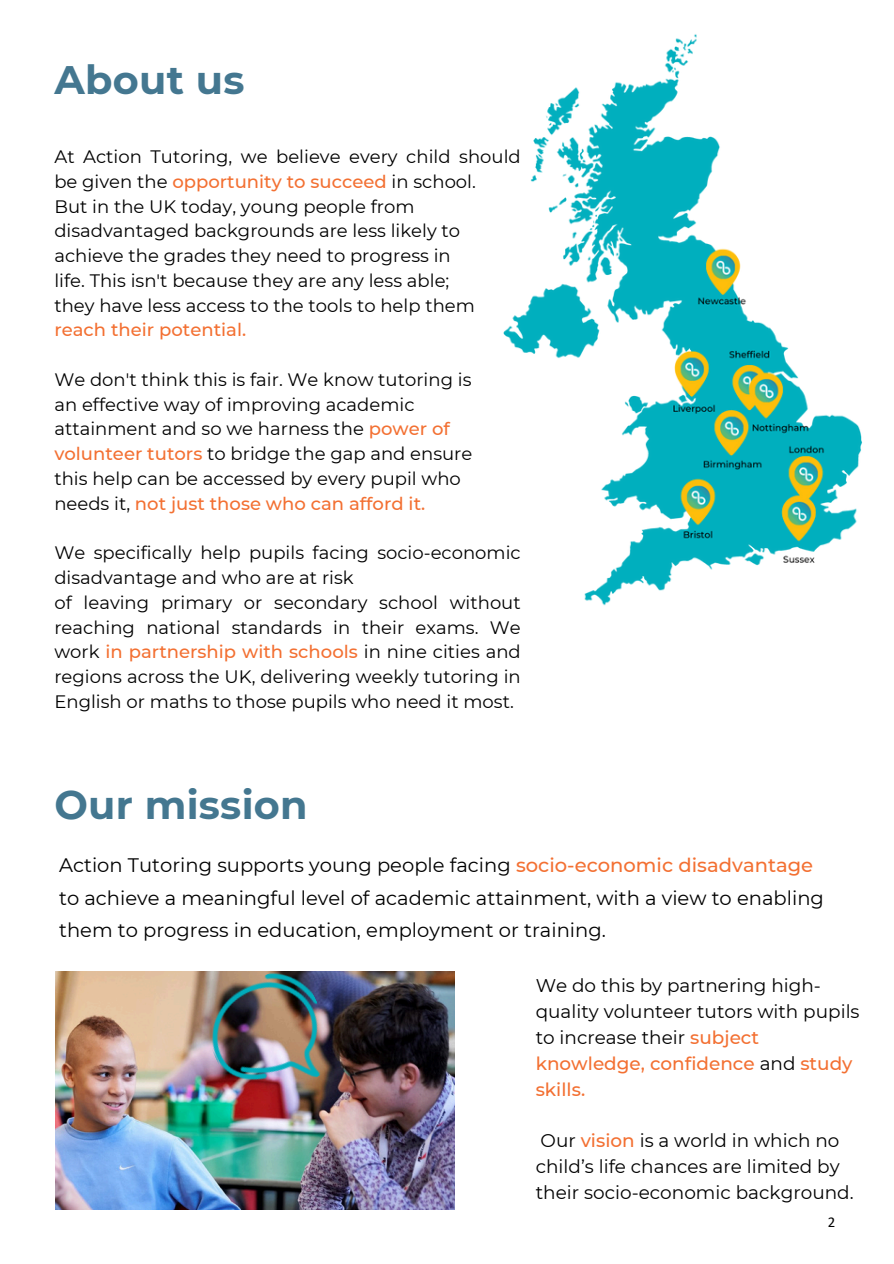
<style>
.page{position:relative;width:894px;height:1264px;background:#fff}
.page>*{position:absolute;margin:0;border:0;box-sizing:border-box;transform-origin:0 0}
.t1{font:700 39.75px "Montserrat";letter-spacing:.005em;color:#447790}
.t2{font:19.5px/32.7px "Montserrat";color:#000}
.t3{font:18.45px "Montserrat";color:#000}
.t4{font:500 18.45px "Montserrat";color:#f37032}
.t5{font:18px/24.8px "Montserrat";color:#000}
.t6{font:500 18px "Montserrat";color:#f37032}
.t7{font:15px "Calibri";color:#000}
.s1{font-weight:500;color:#f37032}
.s2{font-weight:400;color:#000}
</style>
<div class="page">
<img style="left:56px;top:971px;width:398px;height:238px">
<img style="left:192px;top:971px;width:153px;height:141px">
<img style="left:503px;top:34px;width:359px;height:572px">
<p class="t1" style="left:54px;top:56px;width:191px">About us</p>
<p class="t5" style="left:54px;top:144px;width:467px">At Action Tutoring, we believe every child should be given the <span class="s1">opportunity to succeed</span> in school.</p>
<p class="t5" style="left:54px;top:194px;width:361px">But in the UK today, young people from</p>
<p class="t5" style="left:54px;top:218px;width:407px">disadvantaged backgrounds are less likely to</p>
<p class="t5" style="left:54px;top:243px;width:398px">achieve the grades they need to progress in</p>
<p class="t5" style="left:54px;top:268px;width:396px">life. This isn't because they are any less able;</p>
<p class="t5" style="left:54px;top:293px;width:422px">they have less access to the tools to help them</p>
<p class="t6" style="left:54px;top:319px;width:193px">reach their potential.</p>
<p class="t5" style="left:54px;top:367px;width:418px">We don't think this is fair. We know tutoring is</p>
<p class="t5" style="left:54px;top:392px;width:361px">an effective way of improving academic</p>
<p class="t5" style="left:54px;top:416px;width:397px">attainment and so we harness the <span class="s1">power of</span></p>
<p class="t5" style="left:54px;top:441px;width:419px"><span class="s1">volunteer tutors</span> to bridge the gap and ensure</p>
<p class="t5" style="left:54px;top:466px;width:408px">this help can be accessed by every pupil who</p>
<p class="t6" style="left:54px;top:492px;width:372px"><span class="s2">needs it,</span> not just those who can afford it.</p>
<h1 class="t5" style="left:54px;top:540px;width:467px">We specifically help pupils facing socio-economic disadvantage and who are at risk</h1>
<p class="t5" style="left:54px;top:590px;width:467px;text-align:justify">of leaving primary or secondary school without reaching national standards in their exams. We work <span class="s1">in partnership with schools</span> in nine cities and regions across the UK, delivering weekly tutoring in English or maths to those pupils who need it most.</p>
<p class="t1" style="left:54px;top:780px;width:255px">Our mission</p>
<p class="t2" style="left:59px;top:848px;width:766px">Action Tutoring supports young people facing <span class="s1">socio-economic disadvantage </span>to achieve a meaningful level of academic attainment, with a view to enabling them to progress in education, employment or training.</p>
<p class="t3" style="left:535px;top:974px;width:286px">We do this by partnering high-</p>
<p class="t3" style="left:535px;top:1000px;width:325px">quality volunteer tutors with pupils</p>
<p class="t3" style="left:535px;top:1026px;width:225px">to increase their <span class="s1">subject</span></p>
<p class="t4" style="left:535px;top:1051px;width:318px">knowledge, confidence <span class="s2">and</span> study</p>
<p class="t4" style="left:535px;top:1077px;width:51px">skills.</p>
<p class="t3" style="left:540px;top:1129px;width:300px">Our <span class="s1">vision</span> is a world in which no</p>
<p class="t3" style="left:535px;top:1155px;width:305px">child’s life chances are limited by</p>
<p class="t3" style="left:535px;top:1181px;width:319px">their socio-economic background.</p>
<p class="t7" style="left:827px;top:1215px;width:9px">2</p>
</div>
